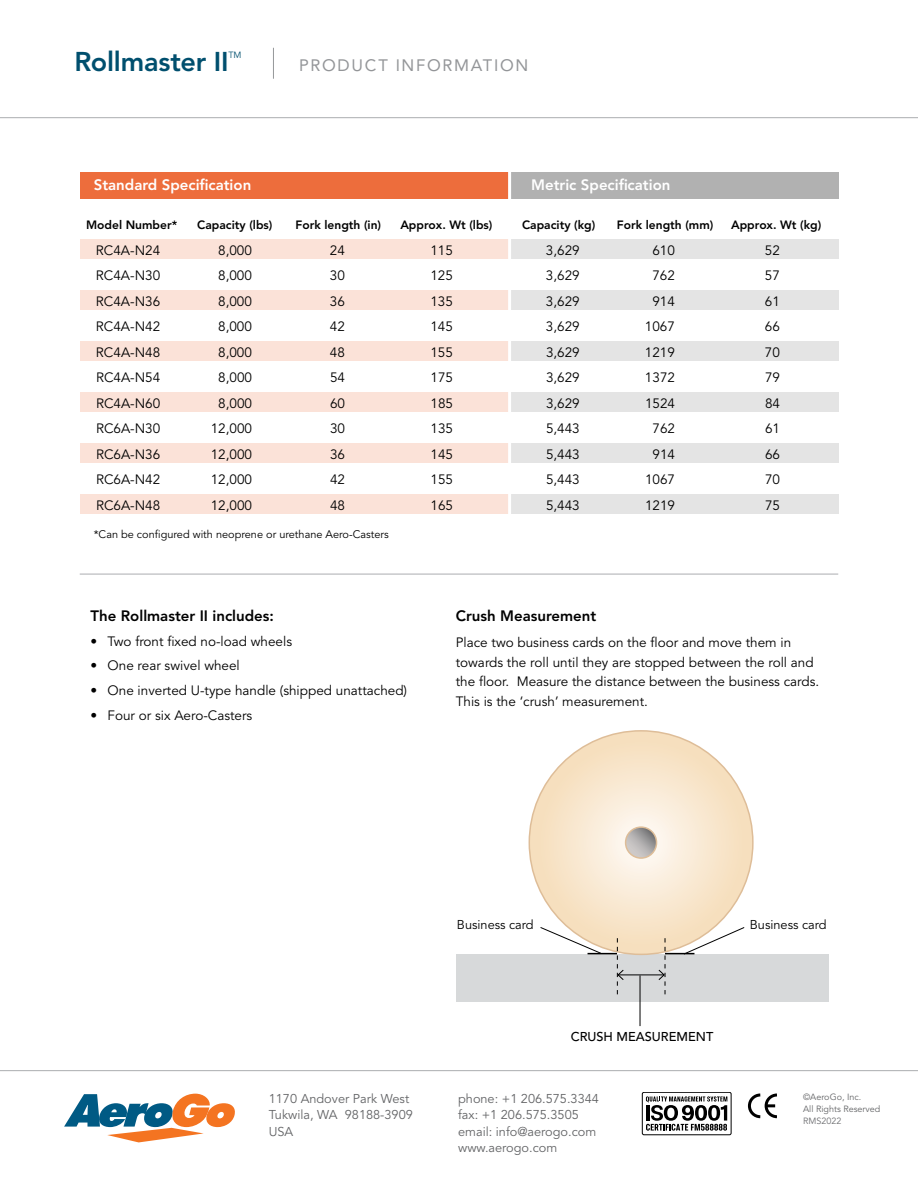
<style>
.page{position:relative;width:918px;height:1188px;background:#fff}
.page>*{position:absolute;margin:0;border:0;box-sizing:border-box;transform-origin:0 0}
.t1{font:800 27px "Avenir";letter-spacing:-.01em;color:#004f6e}
.t2{font:16.5px "Avenir";letter-spacing:.1em;color:#939598}
.t3{font:800 15px "Avenir";color:#fff}
.t4{font:800 15px "Avenir";color:#000}
.t5{font:13.5px/19.5px "Avenir";color:#000}
.t6{font:12.75px/16.5px "Avenir";color:#636466}
.t7{font:12.75px "Avenir";color:#000}
.t8{font:500 12.75px "Avenir";color:#000}
.t9{font:800 12px "Avenir";color:#000}
.t10{font:10.95px "Avenir";color:#000}
.t11{font:9px/12px "Avenir";color:#636466}
.t12{font:9px "Avenir";color:#6d6e71}
.t13{font:9px "Avenir";color:#004f6e}
</style>
<div class="page">
<div style="left:80px;top:239px;width:438px;height:20px;background:#fbe2d8"></div>
<div style="left:80px;top:290px;width:438px;height:20px;background:#fbe2d8"></div>
<div style="left:80px;top:341px;width:438px;height:20px;background:#fbe2d8"></div>
<div style="left:80px;top:392px;width:438px;height:20px;background:#fbe2d8"></div>
<div style="left:80px;top:443px;width:438px;height:20px;background:#fbe2d8"></div>
<div style="left:80px;top:494px;width:438px;height:20px;background:#fbe2d8"></div>
<div style="left:509px;top:239px;width:329px;height:20px;background:#e4e4e4"></div>
<div style="left:509px;top:290px;width:329px;height:20px;background:#e4e4e4"></div>
<div style="left:509px;top:341px;width:329px;height:20px;background:#e4e4e4"></div>
<div style="left:509px;top:392px;width:329px;height:20px;background:#e4e4e4"></div>
<div style="left:509px;top:443px;width:329px;height:20px;background:#e4e4e4"></div>
<div style="left:509px;top:494px;width:329px;height:20px;background:#e4e4e4"></div>
<hr style="left:0;top:117px;width:918px;height:1px;background:#abadb0">
<hr style="left:0;top:1070px;width:918px;height:1px;background:#abadb0">
<div style="left:80px;top:172px;width:438px;height:27px;background:#ed6d3c"></div>
<div style="left:509px;top:172px;width:329px;height:27px;background:#b1b1b1"></div>
<hr style="left:508px;top:159px;width:3px;height:357px;background:#fff">
<hr style="left:273px;top:48px;width:1px;height:31px;background:#95979a">
<hr style="left:80px;top:574px;width:758px;height:1px;background:#abadb0">
<svg style="left:64px;top:1094px;width:171px;height:48px"></svg>
<svg style="left:747px;top:1093px;width:30px;height:26px"></svg>
<div style="left:456px;top:954px;width:372px;height:48px;background:#d7d9da"></div>
<svg style="left:529px;top:731px;width:224px;height:223px;background:#f7e5cc"></svg>
<svg style="left:626px;top:827px;width:31px;height:31px"></svg>
<div style="left:625px;top:826px;width:32px;height:33px;border:2px solid #debd98;border-radius:50%"></div>
<hr style="left:618px;top:975px;width:46px;height:1px;background:#000">
<svg style="left:658px;top:926px;width:87px;height:68px"></svg>
<svg style="left:540px;top:926px;width:84px;height:68px"></svg>
<hr style="left:640px;top:975px;width:1px;height:51px;background:#000">
<div style="left:642px;top:1092px;width:89px;height:43px;border:1px solid #000;border-radius:2px"></div>
<svg style="left:646px;top:1096px;width:81px;height:35px"></svg>
<h1 class="t1" style="left:75px;top:46px;width:156px">Rollmaster II</h1>
<p class="t13" style="left:228px;top:49px;width:15px">TM</p>
<p class="t2" style="left:299px;top:56px;width:231px">PRODUCT INFORMATION</p>
<p class="t3" style="left:94px;top:176px;width:159px">Standard Specification</p>
<p class="t3" style="left:531px;top:176px;width:141px">Metric Specification</p>
<p class="t9" style="left:86px;top:217px;width:93px">Model Number*</p>
<p class="t9" style="left:197px;top:217px;width:77px">Capacity (lbs)</p>
<p class="t9" style="left:296px;top:217px;width:87px">Fork length (in)</p>
<p class="t9" style="left:400px;top:217px;width:94px">Approx. Wt (lbs)</p>
<p class="t9" style="left:522px;top:217px;width:75px">Capacity (kg)</p>
<p class="t9" style="left:617px;top:217px;width:98px">Fork length (mm)</p>
<p class="t9" style="left:731px;top:217px;width:92px">Approx. Wt (kg)</p>
<p class="t5" style="left:96px;top:241px;width:66px">RC4A-N24</p>
<p class="t5" style="left:218px;top:241px;width:35px">8,000</p>
<p class="t5" style="left:330px;top:241px;width:17px">24</p>
<p class="t5" style="left:430px;top:241px;width:24px">115</p>
<p class="t5" style="left:546px;top:241px;width:35px">3,629</p>
<p class="t5" style="left:652px;top:241px;width:24px">610</p>
<p class="t5" style="left:765px;top:241px;width:17px">52</p>
<p class="t5" style="left:96px;top:266px;width:66px">RC4A-N30</p>
<p class="t5" style="left:218px;top:266px;width:35px">8,000</p>
<p class="t5" style="left:330px;top:266px;width:17px">30</p>
<p class="t5" style="left:430px;top:266px;width:24px">125</p>
<p class="t5" style="left:546px;top:266px;width:35px">3,629</p>
<p class="t5" style="left:652px;top:266px;width:24px">762</p>
<p class="t5" style="left:765px;top:266px;width:17px">57</p>
<p class="t5" style="left:96px;top:292px;width:66px">RC4A-N36</p>
<p class="t5" style="left:218px;top:292px;width:35px">8,000</p>
<p class="t5" style="left:330px;top:292px;width:17px">36</p>
<p class="t5" style="left:430px;top:292px;width:24px">135</p>
<p class="t5" style="left:546px;top:292px;width:35px">3,629</p>
<p class="t5" style="left:652px;top:292px;width:24px">914</p>
<p class="t5" style="left:765px;top:292px;width:17px">61</p>
<p class="t5" style="left:96px;top:317px;width:66px">RC4A-N42</p>
<p class="t5" style="left:218px;top:317px;width:35px">8,000</p>
<p class="t5" style="left:330px;top:317px;width:17px">42</p>
<p class="t5" style="left:430px;top:317px;width:24px">145</p>
<p class="t5" style="left:546px;top:317px;width:35px">3,629</p>
<p class="t5" style="left:645px;top:317px;width:32px">1067</p>
<p class="t5" style="left:765px;top:317px;width:17px">66</p>
<p class="t5" style="left:96px;top:343px;width:66px">RC4A-N48</p>
<p class="t5" style="left:218px;top:343px;width:35px">8,000</p>
<p class="t5" style="left:330px;top:343px;width:17px">48</p>
<p class="t5" style="left:430px;top:343px;width:24px">155</p>
<p class="t5" style="left:546px;top:343px;width:35px">3,629</p>
<p class="t5" style="left:645px;top:343px;width:32px">1219</p>
<p class="t5" style="left:765px;top:343px;width:17px">70</p>
<p class="t5" style="left:96px;top:368px;width:66px">RC4A-N54</p>
<p class="t5" style="left:218px;top:368px;width:35px">8,000</p>
<p class="t5" style="left:330px;top:368px;width:17px">54</p>
<p class="t5" style="left:430px;top:368px;width:24px">175</p>
<p class="t5" style="left:546px;top:368px;width:35px">3,629</p>
<p class="t5" style="left:645px;top:368px;width:32px">1372</p>
<p class="t5" style="left:765px;top:368px;width:17px">79</p>
<p class="t5" style="left:96px;top:394px;width:66px">RC4A-N60</p>
<p class="t5" style="left:218px;top:394px;width:35px">8,000</p>
<p class="t5" style="left:330px;top:394px;width:17px">60</p>
<p class="t5" style="left:431px;top:394px;width:24px">185</p>
<p class="t5" style="left:546px;top:394px;width:35px">3,629</p>
<p class="t5" style="left:645px;top:394px;width:32px">1524</p>
<p class="t5" style="left:765px;top:394px;width:17px">84</p>
<p class="t5" style="left:96px;top:419px;width:66px">RC6A-N30</p>
<p class="t5" style="left:211px;top:419px;width:43px">12,000</p>
<p class="t5" style="left:330px;top:419px;width:17px">30</p>
<p class="t5" style="left:431px;top:419px;width:24px">135</p>
<p class="t5" style="left:546px;top:419px;width:35px">5,443</p>
<p class="t5" style="left:653px;top:419px;width:24px">762</p>
<p class="t5" style="left:765px;top:419px;width:17px">61</p>
<p class="t5" style="left:96px;top:445px;width:66px">RC6A-N36</p>
<p class="t5" style="left:211px;top:445px;width:43px">12,000</p>
<p class="t5" style="left:330px;top:445px;width:17px">36</p>
<p class="t5" style="left:431px;top:445px;width:24px">145</p>
<p class="t5" style="left:546px;top:445px;width:35px">5,443</p>
<p class="t5" style="left:653px;top:445px;width:24px">914</p>
<p class="t5" style="left:765px;top:445px;width:17px">66</p>
<p class="t5" style="left:96px;top:470px;width:66px">RC6A-N42</p>
<p class="t5" style="left:211px;top:470px;width:43px">12,000</p>
<p class="t5" style="left:330px;top:470px;width:17px">42</p>
<p class="t5" style="left:431px;top:470px;width:24px">155</p>
<p class="t5" style="left:546px;top:470px;width:35px">5,443</p>
<p class="t5" style="left:645px;top:470px;width:32px">1067</p>
<p class="t5" style="left:765px;top:470px;width:17px">70</p>
<p class="t5" style="left:96px;top:496px;width:66px">RC6A-N48</p>
<p class="t5" style="left:211px;top:496px;width:43px">12,000</p>
<p class="t5" style="left:330px;top:496px;width:17px">48</p>
<p class="t5" style="left:431px;top:496px;width:24px">165</p>
<p class="t5" style="left:546px;top:496px;width:35px">5,443</p>
<p class="t5" style="left:645px;top:496px;width:32px">1219</p>
<p class="t5" style="left:765px;top:496px;width:17px">75</p>
<p class="t10" style="left:94px;top:528px;width:297px">*Can be configured with neoprene or urethane Aero-Casters</p>
<p class="t4" style="left:91px;top:607px;width:185px">The Rollmaster II includes:</p>
<p class="t5" style="left:91px;top:632px;width:203px">• Two front fixed no-load wheels</p>
<p class="t5" style="left:91px;top:656px;width:151px">• One rear swivel wheel</p>
<p class="t5" style="left:91px;top:681px;width:318px">• One inverted U-type handle (shipped unattached)</p>
<p class="t5" style="left:91px;top:706px;width:163px">• Four or six Aero-Casters</p>
<p class="t4" style="left:456px;top:607px;width:142px">Crush Measurement</p>
<p class="t5" style="left:456px;top:633px;width:365px">Place two business cards on the floor and move them in towards the roll until they are stopped between the roll and the floor. Measure the distance between the business cards.<br>This is the ‘crush’ measurement.</p>
<p class="t7" style="left:457px;top:918px;width:78px">Business card</p>
<p class="t7" style="left:750px;top:918px;width:78px">Business card</p>
<p class="t8" style="left:571px;top:1030px;width:144px">CRUSH MEASUREMENT</p>
<p class="t6" style="left:269px;top:1091px;width:146px">1170 Andover Park West<br>Tukwila, WA 98188-3909<br>USA</p>
<p class="t6" style="left:458px;top:1091px;width:142px">phone: +1 206.575.3344 fax: +1 206.575.3505 email: info@aerogo.com www.aerogo.com</p>
<p class="t11" style="left:803px;top:1092px;width:79px">©AeroGo, Inc.<br>All Rights Reserved</p>
<p class="t12" style="left:803px;top:1116px;width:40px">RMS2022</p>
</div>
